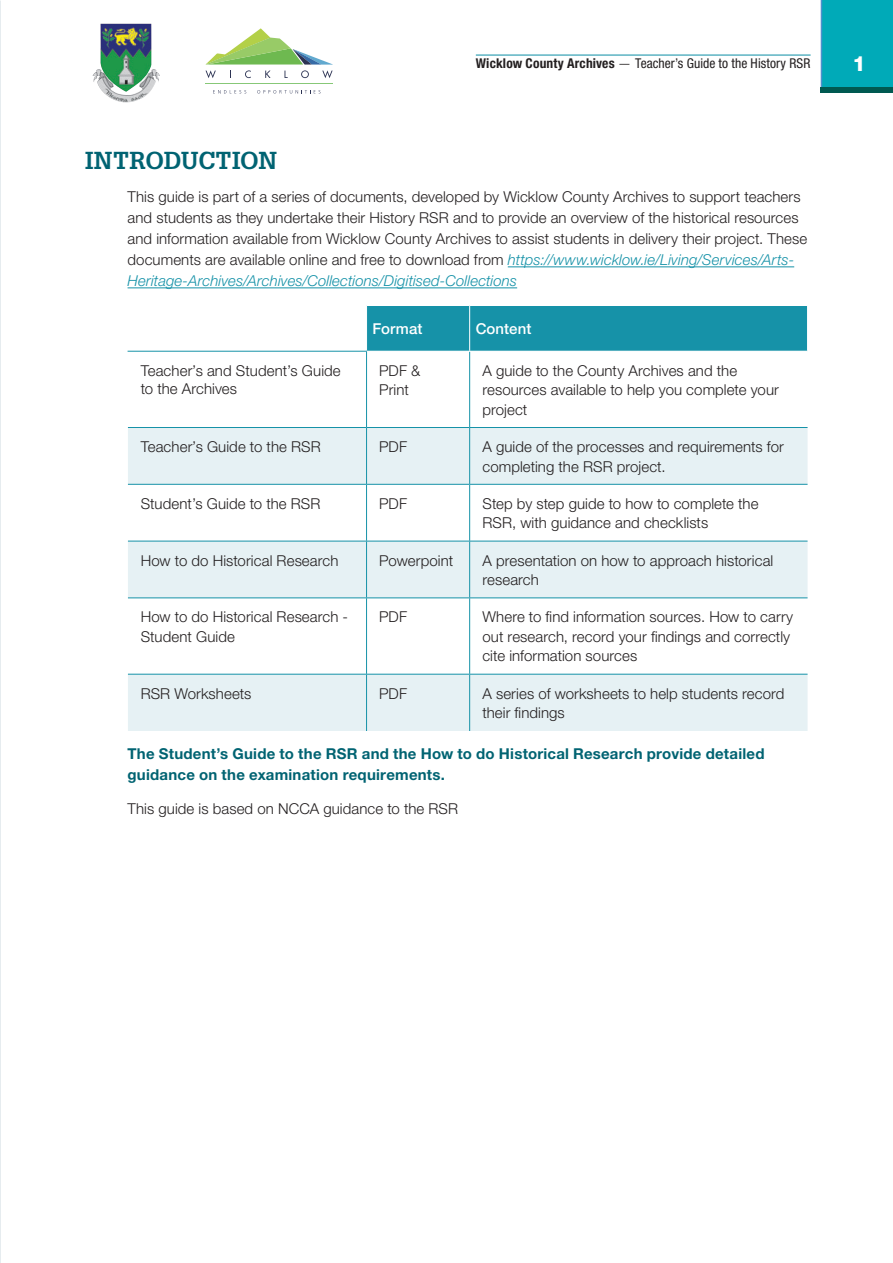
<style>
.page{position:relative;width:893px;height:1263px;background:#fff}
.page>*{position:absolute;margin:0;border:0;box-sizing:border-box;transform-origin:0 0}
.t1{font:700 24px "Glypha";letter-spacing:-.01em;color:#006372}
.t2{font:800 21px "Helvetica Neue";color:#fff}
.t3{font:300 15px/19.5px "Helvetica Neue";letter-spacing:.005em;color:#231f20}
.t4{font:700 15px/21px "Helvetica Neue";letter-spacing:.015em;color:#006372}
.t5{font:500 15px "Helvetica Neue";letter-spacing:.005em;color:#fff}
.t6{font:condensed 13.5px "Helvetica Neue";letter-spacing:.005em;color:#231f20}
.s1{font-weight:700}
.s2{font-weight:300;font-stretch:normal}
.s3{font-style:italic;color:#1692a8}
</style>
<div class="page">
<hr style="left:476px;top:55px;width:335px;height:1px;background:#1692a8">
<svg style="left:205px;top:28px;width:128px;height:50px"></svg>
<svg style="left:213px;top:90px;width:33px;height:4px"></svg>
<svg style="left:257px;top:90px;width:63px;height:4px"></svg>
<hr style="left:205px;top:83px;width:127px;height:1px;background:#87c877">
<img style="left:92px;top:24px;width:61px;height:71px">
<div style="left:821px;top:0;width:72px;height:87px;background:#00aab8"></div>
<div style="left:821px;top:87px;width:72px;height:5px;background:#005951"></div>
<hr style="left:508px;top:267px;width:286px;height:1px;background:#1692a8">
<hr style="left:128px;top:288px;width:389px;height:1px;background:#1692a8">
<div style="left:367px;top:306px;width:440px;height:45px;background:#1692a8"></div>
<svg style="left:128px;top:428px;width:679px;height:303px;fill:#e6f1f4"></svg>
<hr style="left:469px;top:306px;width:1px;height:45px;background:#fff">
<hr style="left:469px;top:352px;width:1px;height:75px;background:#1692a8">
<hr style="left:366px;top:428px;width:1px;height:56px;background:#1692a8">
<hr style="left:469px;top:428px;width:1px;height:56px;background:#1692a8">
<hr style="left:366px;top:485px;width:1px;height:56px;background:#1692a8">
<hr style="left:469px;top:485px;width:1px;height:56px;background:#1692a8">
<hr style="left:128px;top:541px;width:239px;height:1px;background:#1692a8">
<hr style="left:367px;top:541px;width:103px;height:1px;background:#1692a8">
<hr style="left:366px;top:541px;width:1px;height:56px;background:#1692a8">
<hr style="left:470px;top:541px;width:337px;height:1px;background:#1692a8">
<hr style="left:469px;top:541px;width:1px;height:56px;background:#1692a8">
<hr style="left:128px;top:597px;width:239px;height:1px;background:#1692a8">
<hr style="left:367px;top:597px;width:103px;height:1px;background:#1692a8">
<hr style="left:366px;top:598px;width:1px;height:76px;background:#1692a8">
<hr style="left:470px;top:597px;width:337px;height:1px;background:#1692a8">
<hr style="left:469px;top:598px;width:1px;height:76px;background:#1692a8">
<hr style="left:128px;top:674px;width:239px;height:1px;background:#1692a8">
<hr style="left:367px;top:674px;width:103px;height:1px;background:#1692a8">
<hr style="left:366px;top:674px;width:1px;height:57px;background:#1692a8">
<hr style="left:470px;top:674px;width:337px;height:1px;background:#1692a8">
<hr style="left:469px;top:674px;width:1px;height:57px;background:#1692a8">
<hr style="left:367px;top:427px;width:103px;height:1px;background:#1692a8">
<hr style="left:470px;top:427px;width:337px;height:1px;background:#1692a8">
<hr style="left:128px;top:484px;width:239px;height:1px;background:#1692a8">
<hr style="left:367px;top:484px;width:103px;height:1px;background:#1692a8">
<hr style="left:470px;top:484px;width:337px;height:1px;background:#1692a8">
<hr style="left:128px;top:351px;width:239px;height:1px;background:#1692a8">
<hr style="left:366px;top:352px;width:1px;height:75px;background:#1692a8">
<hr style="left:128px;top:427px;width:239px;height:1px;background:#1692a8">
<p class="t6" style="left:476px;top:56px;width:336px"><span class="s1">Wicklow County Archives</span> <span class="s2">—</span> Teacher’s Guide to the History RSR</p>
<h2 class="t2" style="left:852px;top:51px;width:15px">1</h2>
<h1 class="t1" style="left:85px;top:145px;width:194px">INTRODUCTION</h1>
<p class="t3" style="left:128px;top:186px;width:681px;line-height:21px">This guide is part of a series of documents, developed by Wicklow County Archives to support teachers and students as they undertake their History RSR and to provide an overview of the historical resources and information available from Wicklow County Archives to assist students in delivery their project. These documents are available online and free to download from <span class="s3">https://www.wicklow.ie/Living/Services/Arts-Heritage-Archives/Archives/Collections/Digitised-Collections</span></p>
<p class="t5" style="left:373px;top:320px;width:51px">Format</p>
<p class="t5" style="left:476px;top:320px;width:57px">Content</p>
<p class="t3" style="left:141px;top:361px;width:202px;line-height:18px">Teacher’s and Student’s Guide to the Archives</p>
<p class="t3" style="left:379px;top:360px;width:43px">PDF &amp;<br>Print</p>
<p class="t3" style="left:482px;top:360px;width:298px">A guide to the County Archives and the resources available to help you complete your project</p>
<p class="t3" style="left:141px;top:437px;width:181px">Teacher’s Guide to the RSR</p>
<p class="t3" style="left:379px;top:437px;width:29px">PDF</p>
<p class="t3" style="left:482px;top:437px;width:303px">A guide of the processes and requirements for completing the RSR project.</p>
<p class="t3" style="left:141px;top:493px;width:181px">Student’s Guide to the RSR</p>
<p class="t3" style="left:379px;top:493px;width:29px">PDF</p>
<p class="t3" style="left:482px;top:493px;width:278px">Step by step guide to how to complete the<br>RSR, with guidance and checklists</p>
<p class="t3" style="left:141px;top:550px;width:199px">How to do Historical Research</p>
<p class="t3" style="left:379px;top:550px;width:75px">Powerpoint</p>
<p class="t3" style="left:482px;top:550px;width:292px">A presentation on how to approach historical research</p>
<p class="t3" style="left:141px;top:607px;width:209px">How to do Historical Research -<br>Student Guide</p>
<p class="t3" style="left:379px;top:607px;width:29px">PDF</p>
<p class="t3" style="left:482px;top:607px;width:312px">Where to find information sources. How to carry out research, record your findings and correctly cite information sources</p>
<p class="t3" style="left:141px;top:683px;width:112px">RSR Worksheets</p>
<p class="t3" style="left:379px;top:683px;width:29px">PDF</p>
<p class="t3" style="left:482px;top:683px;width:304px">A series of worksheets to help students record their findings</p>
<p class="t4" style="left:128px;top:742px;width:638px">The Student’s Guide to the RSR and the How to do Historical Research provide detailed guidance on the examination requirements.</p>
<p class="t3" style="left:128px;top:798px;width:332px">This guide is based on NCCA guidance to the RSR</p>
</div>
